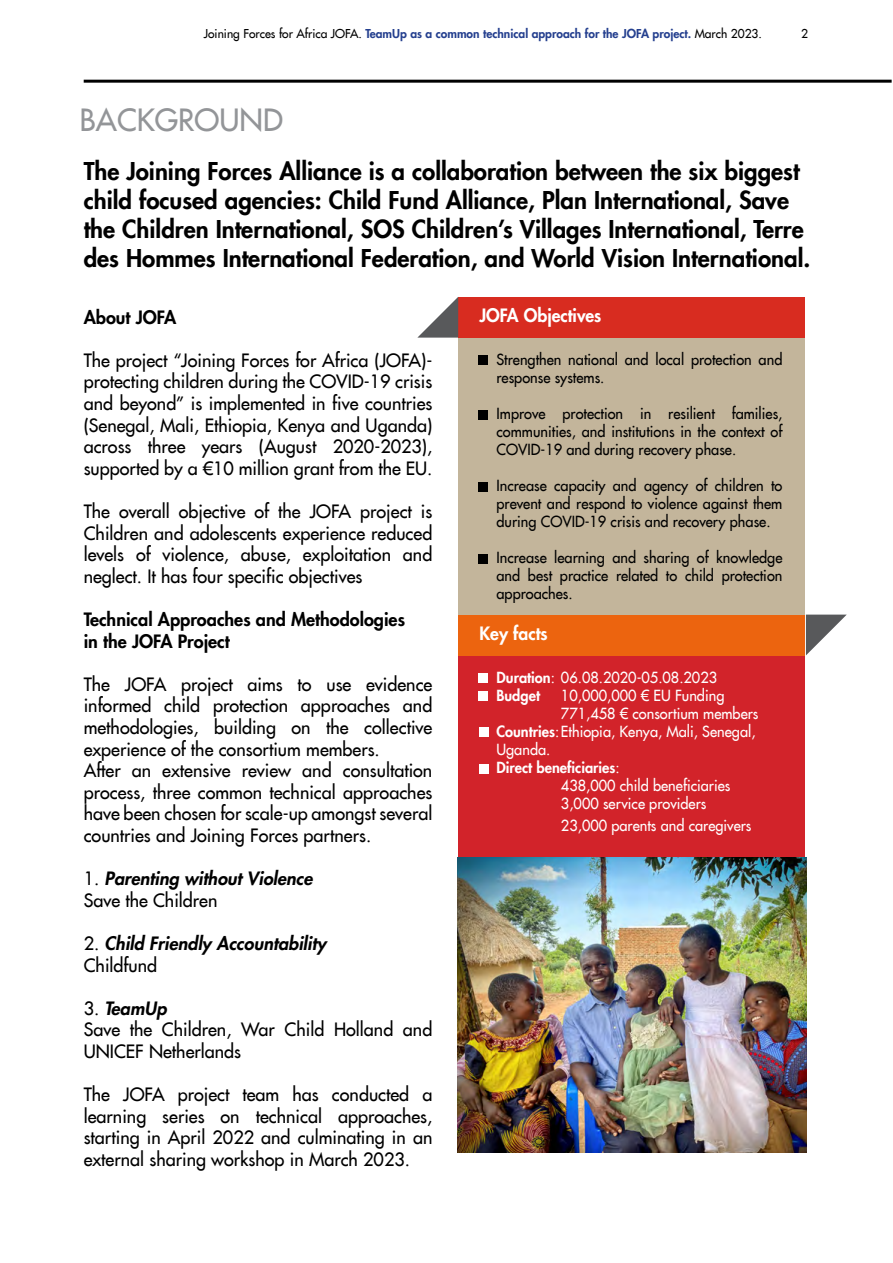
<style>
.page{position:relative;width:893px;height:1263px;background:#fff}
.page>*{position:absolute;margin:0;border:0;box-sizing:border-box;transform-origin:0 0}
.t1{font:30px "Futura LT";color:#939598}
.t2{font:800 24px/28.8px "Futura LT";color:#000}
.t3{font:18px/21.6px "Futura LT";color:#000;text-align:justify}
.t4{font:italic 800 18px/21.6px "Futura LT";color:#000}
.t5{font:800 18px/21.6px "Futura LT";color:#000}
.t6{font:800 18px "Futura LT";color:#fff}
.t7{font:15px/18px "Futura LT";color:#000;text-align:justify}
.t8{font:15px/18px "Futura LT";color:#fff}
.t9{font:800 15px "Futura LT";color:#fff}
.t10{font:800 12px "Futura LT";color:#25408f}
.t11{font:12px "Futura LT";color:#000}
.s1{font-weight:400;color:#000}
.s2{font-weight:400;font-style:normal}
.s3{font-weight:800;font-style:italic}
.s4{font-weight:800}
.s5{font-weight:400}
</style>
<div class="page">
<div style="left:458px;top:298px;width:347px;height:324px;background:#c3b59b"></div>
<div style="left:458px;top:297px;width:347px;height:41px;background:#d82c20"></div>
<div style="left:479px;top:356px;width:9px;height:9px;background:#000"></div>
<div style="left:479px;top:411px;width:9px;height:9px;background:#000"></div>
<svg style="left:417px;top:297px;width:41px;height:41px"></svg>
<hr style="left:84px;top:80px;width:808px;height:3px;background:#000">
<div style="left:458px;top:654px;width:347px;height:498px;background:#d2232a"></div>
<div style="left:458px;top:615px;width:347px;height:40px;background:#ec640f"></div>
<div style="left:479px;top:673px;width:9px;height:10px;background:#fff"></div>
<div style="left:479px;top:691px;width:9px;height:9px;background:#fff"></div>
<svg style="left:806px;top:615px;width:41px;height:40px"></svg>
<div style="left:478px;top:483px;width:10px;height:9px;background:#000"></div>
<div style="left:478px;top:554px;width:10px;height:10px;background:#000"></div>
<div style="left:479px;top:727px;width:10px;height:10px;background:#fff"></div>
<div style="left:479px;top:764px;width:10px;height:10px;background:#fff"></div>
<img style="left:458px;top:858px;width:349px;height:294px">
<p class="t10" style="left:204px;top:26px;width:560px"><span class="s1">Joining Forces for Africa JOFA.</span> TeamUp as a common technical approach for the JOFA project. <span class="s1">March 2023.</span></p>
<p class="t11" style="left:801px;top:26px;width:8px">2</p>
<h1 class="t1" style="left:80px;top:100px;width:205px">BACKGROUND</h1>
<p class="t2" style="left:84px;top:156px;width:728px">The Joining Forces Alliance is a collaboration between the six biggest child focused agencies: Child Fund Alliance, Plan International, Save the Children International, SOS Children’s Villages International, Terre des Hommes International Federation, and World Vision International.</p>
<p class="t5" style="left:84px;top:306px;width:94px">About JOFA</p>
<p class="t3" style="left:84px;top:349px;width:350px">The project “Joining Forces for Africa (JOFA)- protecting children during the COVID-19 crisis and beyond” is implemented in five countries (Senegal, Mali, Ethiopia, Kenya and Uganda) across three years (August 2020-2023), supported by a €10 million grant from the EU.</p>
<p class="t3" style="left:84px;top:500px;width:350px">The overall objective of the JOFA project is Children and adolescents experience reduced levels of violence, abuse, exploitation and neglect. It has four specific objectives</p>
<p class="t5" style="left:84px;top:608px;width:323px">Technical Approaches and Methodologies in the JOFA Project</p>
<p class="t3" style="left:84px;top:673px;width:350px;text-align:left">The JOFA project aims to use evidence informed child protection approaches and methodologies, building on the collective experience of the consortium members.<br>After an extensive review and consultation process, three common technical approaches have been chosen for scale-up amongst several countries and Joining Forces partners.</p>
<p class="t4" style="left:84px;top:868px;width:230px"><span class="s2">1.</span> Parenting without Violence<br><span class="s2">Save the Children</span></p>
<p class="t4" style="left:84px;top:932px;width:244px"><span class="s2">2.</span> Child Friendly Accountability<br><span class="s2">Childfund</span></p>
<p class="t3" style="left:84px;top:997px;width:350px;text-align:left">3. <span class="s3">TeamUp<br></span>Save the Children, War Child Holland and<br>UNICEF Netherlands</p>
<p class="t3" style="left:84px;top:1084px;width:350px">The JOFA project team has conducted a learning series on technical approaches, starting in April 2022 and culminating in an external sharing workshop in March 2023.</p>
<p class="t6" style="left:479px;top:304px;width:123px">JOFA Objectives</p>
<p class="t7" style="left:496px;top:350px;width:287px">Strengthen national and local protection and response systems.</p>
<p class="t7" style="left:496px;top:404px;width:287px">Improve protection in resilient families, communities, and institutions in the context of COVID-19 and during recovery phase.</p>
<p class="t7" style="left:496px;top:476px;width:287px">Increase capacity and agency of children to prevent and respond to violence against them during COVID-19 crisis and recovery phase.</p>
<p class="t7" style="left:496px;top:548px;width:287px">Increase learning and sharing of knowledge and best practice related to child protection approaches.</p>
<p class="t6" style="left:479px;top:621px;width:70px">Key facts</p>
<p class="t8" style="left:496px;top:668px;width:222px"><span class="s4">Duration</span>: 06.08.2020-05.08.2023<br><span class="s4">Budget</span></p>
<p class="t8" style="left:561px;top:686px;width:165px">10,000,000 € EU Funding</p>
<p class="t8" style="left:561px;top:704px;width:199px">771,458 € consortium members</p>
<p class="t8" style="left:496px;top:722px;width:261px"><span class="s4">Countries</span>:Ethiopia, Kenya, Mali, Senegal,</p>
<p class="t8" style="left:496px;top:740px;width:55px">Uganda.</p>
<p class="t9" style="left:496px;top:757px;width:125px">Direct beneficiaries<span class="s5">:</span></p>
<p class="t8" style="left:561px;top:776px;width:171px">438,000 child beneficiaries</p>
<p class="t8" style="left:561px;top:794px;width:147px">3,000 service providers</p>
<p class="t8" style="left:561px;top:816px;width:192px">23,000 parents and caregivers</p>
</div>
